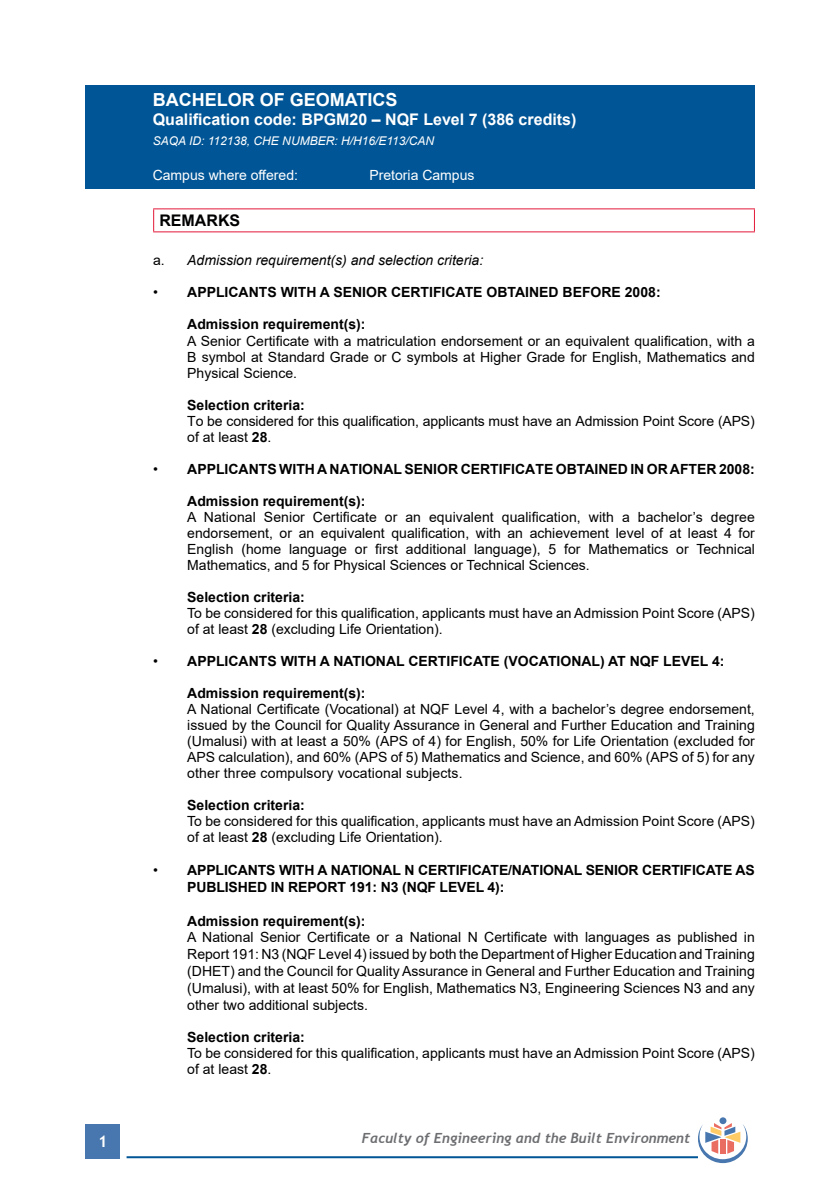
<style>
.page{position:relative;width:840px;height:1191px;background:#fff}
.page>*{position:absolute;margin:0;border:0;box-sizing:border-box;transform-origin:0 0}
.t1{font:700 18px "Arial";color:#fff}
.t2{font:700 16px "Arial";color:#fff}
.t3{font:700 16px "Arial";color:#000}
.t4{font:700 16px "Trebuchet MS";color:#fff}
.t5{font:14px/16px "Arial";color:#000;text-align:justify}
.t6{font:700 14px/16.8px "Arial";color:#000}
.t7{font:italic 14px "Arial";color:#000}
.t8{font:italic 700 14px "Trebuchet";color:#6d6e71}
.t9{font:14px "Arial";color:#fff}
.t10{font:italic 12px "Arial";color:#fff}
.s1{font-style:normal}
.s2{font-weight:400}
.s3{font-weight:700}
</style>
<div class="page">
<div style="left:86px;top:1124px;width:34px;height:34px;background:#4777ae"></div>
<hr style="left:126px;top:1156px;width:571px;height:2px;background:#005596">
<div style="left:719px;top:1117px;width:7px;height:7px;background:#4777ae;border-radius:50%"></div>
<svg style="left:697px;top:1123px;width:50px;height:40px"></svg>
<div style="left:85px;top:85px;width:669px;height:103px;background:#005596"></div>
<hr style="left:153px;top:208px;width:601px;height:1px;background:#e31837">
<svg style="left:153px;top:209px;width:1px;height:22px"></svg>
<svg style="left:753px;top:209px;width:1px;height:22px"></svg>
<hr style="left:153px;top:231px;width:601px;height:1px;background:#e31837">
<p class="t1" style="left:153px;top:87px;width:246px">BACHELOR OF GEOMATICS</p>
<p class="t2" style="left:153px;top:109px;width:425px">Qualification code: BPGM20 – NQF Level 7 (386 credits)</p>
<p class="t10" style="left:153px;top:133px;width:283px">SAQA ID: 112138, CHE NUMBER: H/H16/E113/CAN</p>
<p class="t9" style="left:153px;top:166px;width:147px">Campus where offered:</p>
<p class="t9" style="left:369px;top:166px;width:107px">Pretoria Campus</p>
<p class="t3" style="left:159px;top:209px;width:82px">REMARKS</p>
<p class="t7" style="left:153px;top:251px;width:331px"><span class="s1">a.</span> Admission requirement(s) and selection criteria:</p>
<p class="t6" style="left:153px;top:284px;width:508px"><span class="s2">•</span> APPLICANTS WITH A SENIOR CERTIFICATE OBTAINED BEFORE 2008:</p>
<p class="t6" style="left:187px;top:316px;width:180px">Admission requirement(s):</p>
<p class="t5" style="left:187px;top:333px;width:569px">A Senior Certificate with a matriculation endorsement or an equivalent qualification, with a B symbol at Standard Grade or C symbols at Higher Grade for English, Mathematics and Physical Science.</p>
<p class="t6" style="left:187px;top:397px;width:119px">Selection criteria:</p>
<p class="t5" style="left:187px;top:413px;width:568px">To be considered for this qualification, applicants must have an Admission Point Score (APS) of at least <span class="s3">28</span>.</p>
<p class="t6" style="left:153px;top:461px;width:603px"><span class="s2">•</span> APPLICANTS WITH A NATIONAL SENIOR CERTIFICATE OBTAINED IN OR AFTER 2008:</p>
<p class="t6" style="left:187px;top:493px;width:180px">Admission requirement(s):</p>
<p class="t5" style="left:187px;top:509px;width:569px">A National Senior Certificate or an equivalent qualification, with a bachelor’s degree endorsement, or an equivalent qualification, with an achievement level of at least 4 for English (home language or first additional language), 5 for Mathematics or Technical Mathematics, and 5 for Physical Sciences or Technical Sciences.</p>
<p class="t6" style="left:187px;top:589px;width:119px">Selection criteria:</p>
<p class="t5" style="left:187px;top:605px;width:568px">To be considered for this qualification, applicants must have an Admission Point Score (APS) of at least <span class="s3">28</span> (excluding Life Orientation).</p>
<p class="t6" style="left:153px;top:653px;width:572px"><span class="s2">•</span> APPLICANTS WITH A NATIONAL CERTIFICATE (VOCATIONAL) AT NQF LEVEL 4:</p>
<p class="t6" style="left:187px;top:685px;width:180px">Admission requirement(s):</p>
<p class="t5" style="left:187px;top:701px;width:569px">A National Certificate (Vocational) at NQF Level 4, with a bachelor’s degree endorsement, issued by the Council for Quality Assurance in General and Further Education and Training (Umalusi) with at least a 50% (APS of 4) for English, 50% for Life Orientation (excluded for APS calculation), and 60% (APS of 5) Mathematics and Science, and 60% (APS of 5) for any other three compulsory vocational subjects.</p>
<p class="t6" style="left:187px;top:797px;width:119px">Selection criteria:</p>
<p class="t5" style="left:187px;top:813px;width:568px">To be considered for this qualification, applicants must have an Admission Point Score (APS) of at least <span class="s3">28</span> (excluding Life Orientation).</p>
<p class="t6" style="left:187px;top:862px;width:569px;text-indent:-34px"><span class="s2">•</span> APPLICANTS WITH A NATIONAL N CERTIFICATE/NATIONAL SENIOR CERTIFICATE AS<br>PUBLISHED IN REPORT 191: N3 (NQF LEVEL 4):</p>
<p class="t6" style="left:187px;top:912px;width:180px">Admission requirement(s):</p>
<p class="t5" style="left:187px;top:929px;width:568px;line-height:16.8px">A National Senior Certificate or a National N Certificate with languages as published in Report 191: N3 (NQF Level 4) issued by both the Department of Higher Education and Training (DHET) and the Council for Quality Assurance in General and Further Education and Training (Umalusi), with at least 50% for English, Mathematics N3, Engineering Sciences N3 and any other two additional subjects.</p>
<p class="t6" style="left:187px;top:1028px;width:119px">Selection criteria:</p>
<p class="t5" style="left:187px;top:1044px;width:568px">To be considered for this qualification, applicants must have an Admission Point Score (APS) of at least <span class="s3">28</span>.</p>
<p class="t4" style="left:98px;top:1131px;width:11px">1</p>
<p class="t8" style="left:362px;top:1129px;width:329px">Faculty of Engineering and the Built Environment</p>
</div>
